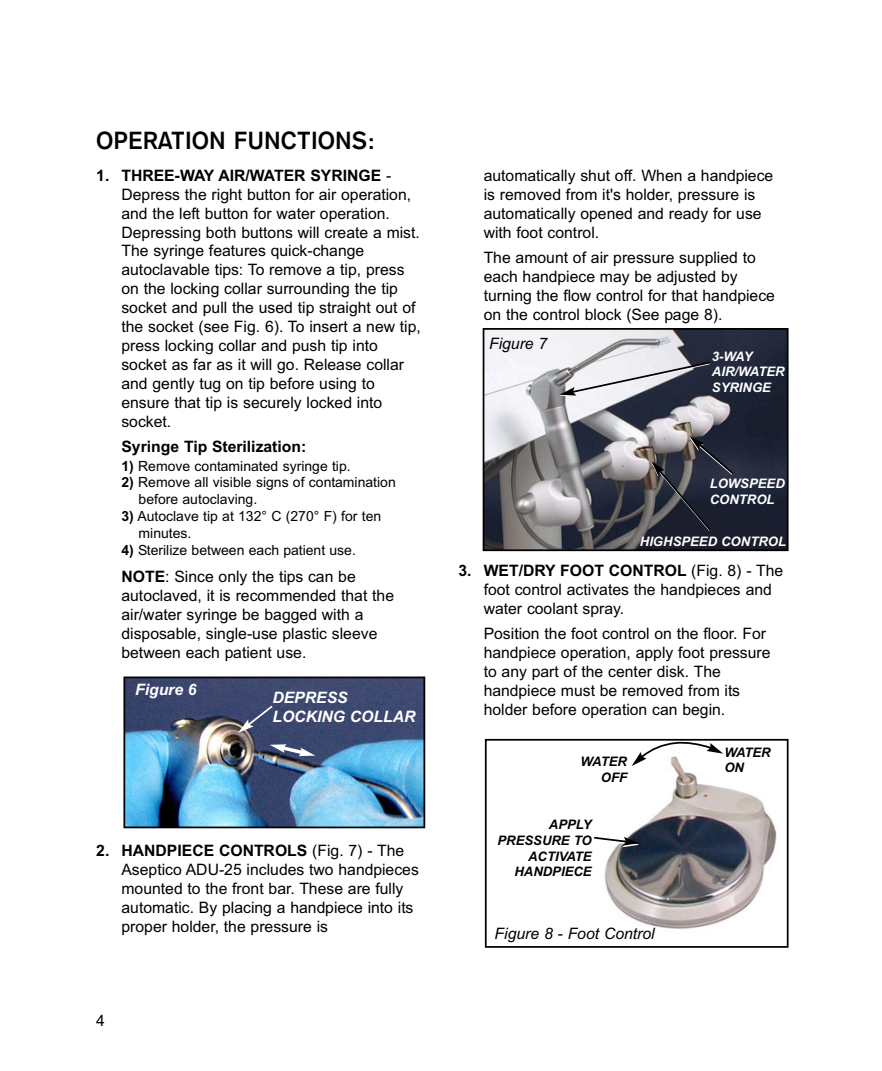
<style>
.page{position:relative;width:882px;height:1071px;background:#fff}
.page>*{position:absolute;margin:0;border:0;box-sizing:border-box;transform-origin:0 0}
.t1{font:24.5px "Gothic 725 BT Bold A";color:#000}
.t2{font:15.75px/18.9px "Arial";color:#000}
.t3{font:italic 700 15.75px/18.9px "Arial";color:#fff}
.t4{font:italic 15.75px "Arial";color:#000}
.t5{font:700 15.75px "Arial";color:#000}
.t6{font:14px/16.8px "Arial";color:#000}
.t7{font:italic 700 13.12px/15.8px "Arial";color:#fff}
.t8{font:italic 700 13.12px/15.8px "Arial";color:#000;text-align:right}
.s1{font-weight:700}
</style>
<div class="page">
<img style="left:604px;top:765px;width:173px;height:164px">
<div style="left:485px;top:739px;width:304px;height:209px;border:2px solid #000"></div>
<svg style="left:594px;top:836px;width:45px;height:11px"></svg>
<svg style="left:632px;top:740px;width:91px;height:26px"></svg>
<img style="left:486px;top:331px;width:300px;height:217px">
<div style="left:483px;top:328px;width:306px;height:223px;border:2px solid #000"></div>
<svg style="left:651px;top:436px;width:84px;height:97px"></svg>
<svg style="left:559px;top:361px;width:153px;height:36px"></svg>
<img style="left:126px;top:680px;width:296px;height:145px">
<div style="left:123px;top:677px;width:302px;height:151px;border:2px solid #000"></div>
<svg style="left:238px;top:704px;width:36px;height:29px"></svg>
<svg style="left:270px;top:744px;width:45px;height:13px"></svg>
<h1 class="t1" style="left:96px;top:126px;width:281px">OPERATION FUNCTIONS:</h1>
<p class="t2" style="left:121px;top:166px;width:301px;text-indent:-25px"><span class="s1">1. THREE-WAY AIR/WATER SYRINGE</span> - Depress the right button for air operation, and the left button for water operation.<br>Depressing both buttons will create a mist.<br>The syringe features quick-change autoclavable tips: To remove a tip, press on the locking collar surrounding the tip socket and pull the used tip straight out of the socket (see Fig. 6). To insert a new tip, press locking collar and push tip into socket as far as it will go. Release collar and gently tug on tip before using to ensure that tip is securely locked into socket.</p>
<p class="t5" style="left:121px;top:437px;width:186px">Syringe Tip Sterilization:</p>
<p class="t6" style="left:121px;top:457px;width:231px"><span class="s1">1)</span> Remove contaminated syringe tip.</p>
<p class="t6" style="left:139px;top:474px;width:259px;text-indent:-17px"><span class="s1">2)</span> Remove all visible signs of contamination before autoclaving.</p>
<p class="t6" style="left:139px;top:508px;width:244px;text-indent:-17px"><span class="s1">3)</span> Autoclave tip at 132° C (270° F) for ten minutes.</p>
<p class="t6" style="left:121px;top:541px;width:236px"><span class="s1">4)</span> Sterilize between each patient use.</p>
<p class="t2" style="left:121px;top:567px;width:274px"><span class="s1">NOTE</span>: Since only the tips can be autoclaved, it is recommended that the air/water syringe be bagged with a disposable, single-use plastic sleeve between each patient use.</p>
<p class="t3" style="left:135px;top:680px;width:63px">Figure 6</p>
<p class="t3" style="left:272px;top:688px;width:145px">DEPRESS<br>LOCKING COLLAR</p>
<p class="t2" style="left:121px;top:841px;width:299px;text-indent:-25px"><span class="s1">2. HANDPIECE CONTROLS</span> (Fig. 7) - The Aseptico ADU-25 includes two handpieces mounted to the front bar. These are fully automatic. By placing a handpiece into its proper holder, the pressure is</p>
<p class="t2" style="left:96px;top:1012px;width:10px">4</p>
<p class="t2" style="left:484px;top:167px;width:291px">automatically shut off. When a handpiece is removed from it's holder, pressure is automatically opened and ready for use with foot control.</p>
<p class="t2" style="left:484px;top:248px;width:293px">The amount of air pressure supplied to each handpiece may be adjusted by turning the flow control for that handpiece on the control block (See page 8).</p>
<p class="t4" style="left:489px;top:334px;width:60px">Figure 7</p>
<p class="t7" style="left:712px;top:348px;width:74px">3-WAY<br>AIR/WATER<br>SYRINGE</p>
<p class="t7" style="left:710px;top:476px;width:77px">LOWSPEED<br>CONTROL</p>
<p class="t7" style="left:640px;top:533px;width:148px">HIGHSPEED CONTROL</p>
<p class="t2" style="left:484px;top:561px;width:301px;text-indent:-25px"><span class="s1">3. WET/DRY FOOT CONTROL</span> (Fig. 8) - The foot control activates the handpieces and water coolant spray.</p>
<p class="t2" style="left:484px;top:624px;width:288px">Position the foot control on the floor. For handpiece operation, apply foot pressure to any part of the center disk. The handpiece must be removed from its holder before operation can begin.</p>
<p class="t8" style="left:581px;top:754px;width:48px">WATER<br>OFF</p>
<p class="t8" style="left:724px;top:744px;width:48px;text-align:left">WATER<br>ON</p>
<p class="t8" style="left:498px;top:817px;width:96px">APPLY<br>PRESSURE TO<br>ACTIVATE<br>HANDPIECE</p>
<p class="t4" style="left:495px;top:925px;width:162px">Figure 8 - Foot Control</p>
</div>
